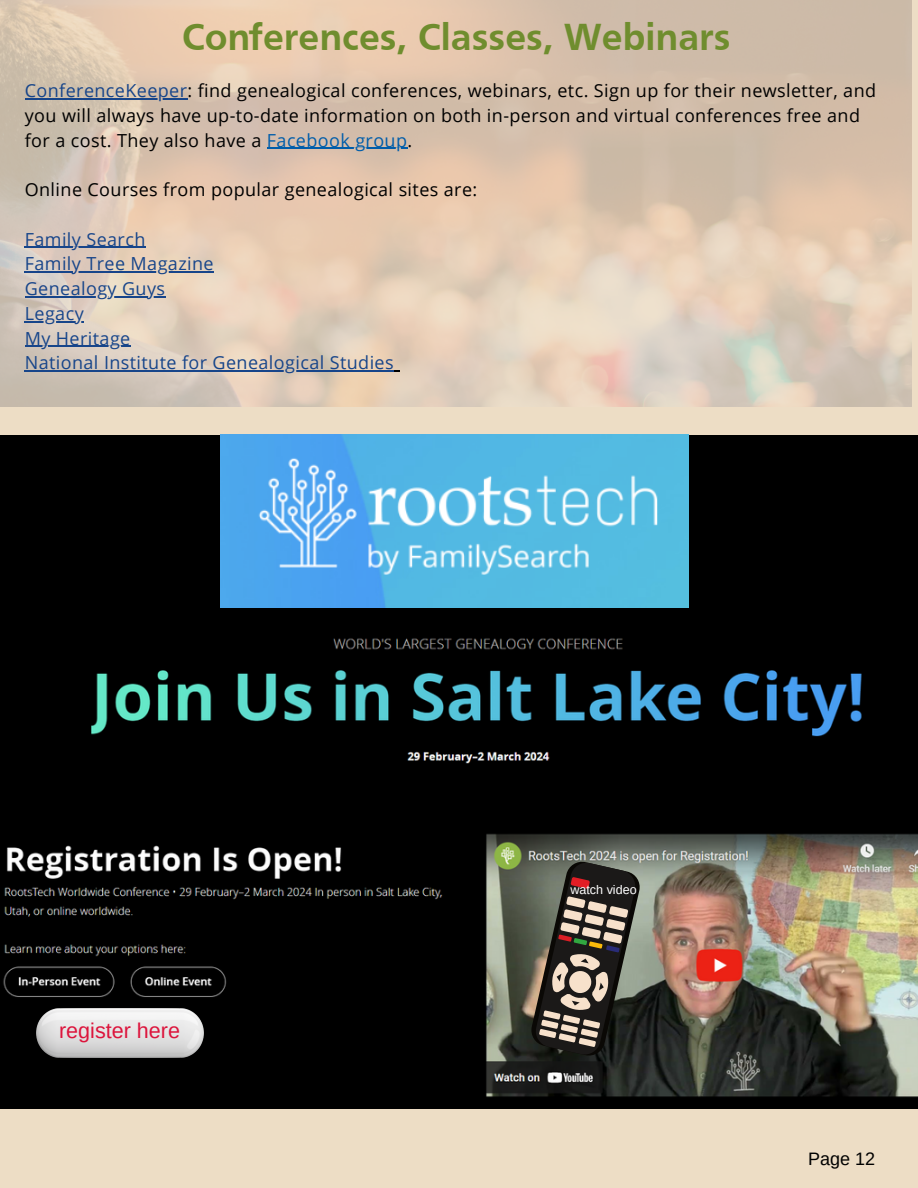
<style>
.page{position:relative;width:918px;height:1188px;background:#edddc5}
.page>*{position:absolute;margin:0;border:0;box-sizing:border-box;transform-origin:0 0}
.t1{font:700 39px "Frutiger";color:#6f8d2e}
.t2{font:21.6px "Arimo";color:#dc143c}
.t3{font:18px/24.8px "Open Sans";letter-spacing:.02em;color:#000}
.t4{font:18px/24.8px "Open Sans";letter-spacing:.02em;color:#17458a}
.t5{font:18px "Arimo";color:#000}
.t6{font:12.6px "Arimo";color:#fff}
.s1{color:#17458a}
.s2{color:#005daa}
</style>
<div class="page">
<img style="left:0;top:0;width:912px;height:406px">
<hr style="left:25px;top:98px;width:163px;height:1px;background:#17458a">
<hr style="left:267px;top:148px;width:140px;height:1px;background:#005daa">
<hr style="left:25px;top:247px;width:121px;height:1px;background:#17458a">
<hr style="left:25px;top:272px;width:189px;height:1px;background:#17458a">
<hr style="left:25px;top:296px;width:141px;height:1px;background:#17458a">
<hr style="left:25px;top:321px;width:59px;height:1px;background:#17458a">
<hr style="left:25px;top:346px;width:106px;height:1px;background:#17458a">
<hr style="left:25px;top:371px;width:369px;height:1px;background:#17458a">
<div style="left:1px;top:435px;width:917px;height:172px;background:#000"></div>
<img style="left:0;top:607px;width:918px;height:501px">
<svg style="left:530px;top:860px;width:111px;height:197px"></svg>
<img style="left:36px;top:1009px;width:168px;height:48px">
<img style="left:221px;top:435px;width:468px;height:173px">
<h1 class="t1" style="left:182px;top:22px;width:550px">Conferences, Classes, Webinars</h1>
<p class="t3" style="left:25px;top:78px;width:853px"><span class="s1">ConferenceKeeper</span>: find genealogical conferences, webinars, etc. Sign up for their newsletter, and you will always have up-to-date information on both in-person and virtual conferences free and for a cost. They also have a <span class="s2">Facebook group</span>.</p>
<p class="t3" style="left:25px;top:177px;width:454px">Online Courses from popular genealogical sites are:</p>
<p class="t4" style="left:25px;top:226px;width:370px">Family Search<br>Family Tree Magazine<br>Genealogy Guys<br>Legacy<br>My Heritage<br>National Institute for Genealogical Studies</p>
<p class="t2" style="left:59px;top:1019px;width:122px">register here</p>
<p class="t6" style="left:570px;top:883px;width:68px">watch video</p>
<p class="t5" style="left:808px;top:1149px;width:69px">Page 12</p>
</div>
